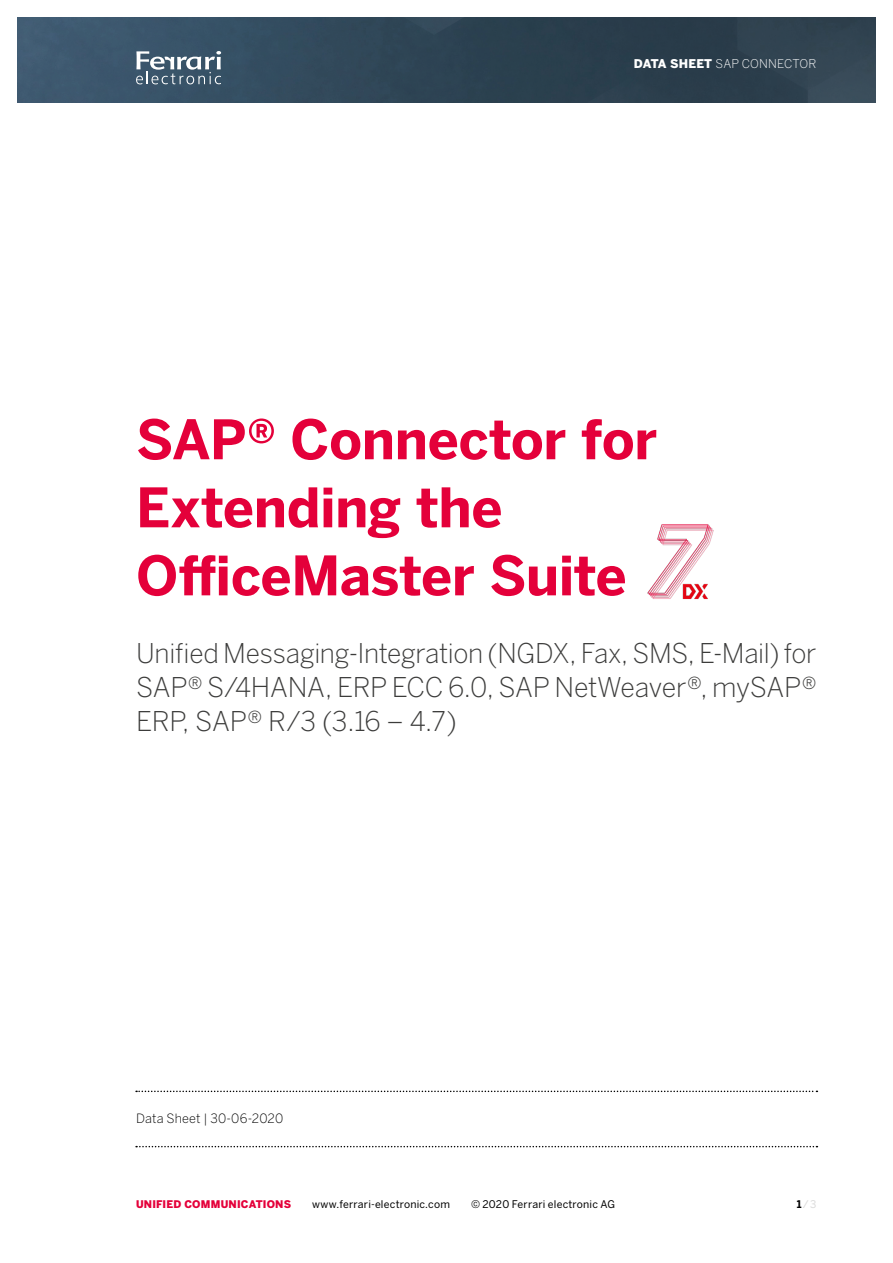
<style>
.page{position:relative;width:893px;height:1263px;background:#fff}
.page>*{position:absolute;margin:0;border:0;box-sizing:border-box;transform-origin:0 0}
.Main_Title{font:700 54px/68.1px "Benton Sans";letter-spacing:-.01em;color:#e4003a}
.Subtitle{font:300 27px/34px "Benton Sans";letter-spacing:-.015em;color:#3c3c3b;text-align:justify}
.FT_Seitennotiz{font:300 12.75px "Benton Sans";letter-spacing:.01em;color:#000}
.t1{font:300 12px "Benton Sans";letter-spacing:.015em;color:#fff}
.t2{font:10.5px "Benton Sans";letter-spacing:.015em;color:#000}
.t3{font:900 10.5px "Benton Sans";letter-spacing:.015em;color:#e4003a}
.t4{font:10.5px "Benton Sans";color:#dadada}
.s1{font-weight:900}
.s2{font-weight:700;color:#000}
</style>
<div class="page">
<svg style="left:136px;top:1146px;width:681px;height:1px"></svg>
<svg style="left:136px;top:1090px;width:681px;height:2px"></svg>
<img style="left:647px;top:524px;width:67px;height:75px">
<img style="left:17px;top:17px;width:859px;height:85px">
<svg style="left:136px;top:51px;width:85px;height:33px"></svg>
<p class="t1" style="left:634px;top:57px;width:184px"><span class="s1">DATA SHEET</span> SAP CONNECTOR</p>
<p class="Main_Title" style="left:136px;top:405px;width:523px">SAP® Connector for<br>Extending the<br>OfficeMaster Suite</p>
<p class="Subtitle" style="left:136px;top:636px;width:682px">Unified Messaging-Integration (NGDX, Fax, SMS, E-Mail) for SAP® S/4HANA, ERP ECC 6.0, SAP NetWeaver®, mySAP® ERP, SAP® R/3 (3.16 – 4.7)</p>
<p class="FT_Seitennotiz" style="left:136px;top:1110px;width:149px">Data Sheet | 30-06-2020</p>
<p class="t3" style="left:136px;top:1197px;width:157px">UNIFIED COMMUNICATIONS</p>
<p class="t2" style="left:312px;top:1198px;width:139px">www.ferrari-electronic.com</p>
<p class="t2" style="left:471px;top:1198px;width:146px">© 2020 Ferrari electronic AG</p>
<p class="t4" style="left:797px;top:1198px;width:21px"><span class="s2">1</span>/3</p>
</div>
